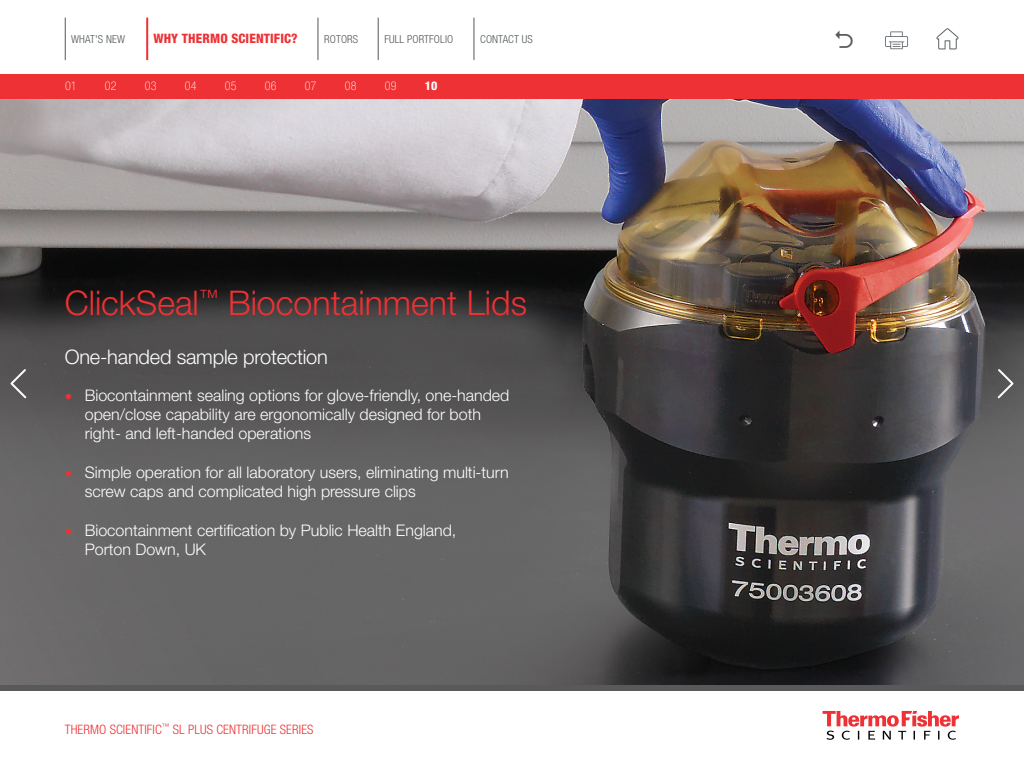
<style>
.page{position:relative;width:1024px;height:768px;background:#fff}
.page>*{position:absolute;margin:0;border:0;box-sizing:border-box;transform-origin:0 0}
.t1{font:300 34px "Helvetica Neue LT Std";color:#ee3134}
.t2{font:300 20px "Helvetica Neue LT Std";letter-spacing:-.01em;color:#fff}
.t3{font:300 16px/19px "Helvetica Neue LT Std";color:#fff}
.t4{font:300 condensed 13px "Helvetica Neue LT Std";letter-spacing:.01em;color:#ee3134}
.t5{font:800 condensed 13px "Helvetica Neue LT Std";letter-spacing:.01em;color:#ee3134}
.t6{font:100 condensed 12px "Helvetica Neue LT Std";letter-spacing:.01em;color:#fff}
.t7{font:800 condensed 12px "Helvetica Neue LT Std";color:#fff}
.t8{font:300 condensed 11px "Helvetica Neue LT Std";letter-spacing:.01em;color:#52575a}
.s1{font-size:15px;color:#ee3134}
</style>
<div class="page">
<div style="left:0;top:684px;width:1024px;height:6px;background:#58595b"></div>
<svg style="left:823px;top:711px;width:136px;height:29px"></svg>
<img style="left:0;top:98px;width:1024px;height:586px">
<svg style="left:996px;top:367px;width:19px;height:33px"></svg>
<svg style="left:9px;top:367px;width:19px;height:33px"></svg>
<svg style="left:885px;top:32px;width:23px;height:17px"></svg>
<hr style="left:318px;top:18px;width:1px;height:42px;background:#52575a">
<hr style="left:65px;top:18px;width:1px;height:42px;background:#52575a">
<hr style="left:146px;top:18px;width:2px;height:42px;background:#ee3134">
<svg style="left:936px;top:28px;width:22px;height:21px"></svg>
<hr style="left:378px;top:18px;width:1px;height:42px;background:#52575a">
<hr style="left:474px;top:18px;width:1px;height:42px;background:#52575a">
<div style="left:0;top:74px;width:1024px;height:24px;background:#ee3134"></div>
<p class="t8" style="left:71px;top:33px;width:55px">WHAT'S NEW</p>
<p class="t5" style="left:153px;top:31px;width:146px">WHY THERMO SCIENTIFIC?</p>
<p class="t8" style="left:324px;top:33px;width:35px">ROTORS</p>
<p class="t8" style="left:384px;top:33px;width:70px">FULL PORTFOLIO</p>
<p class="t8" style="left:480px;top:33px;width:54px">CONTACT US</p>
<p class="t6" style="left:65px;top:79px;width:13px">01</p>
<p class="t6" style="left:105px;top:79px;width:13px">02</p>
<p class="t6" style="left:145px;top:79px;width:13px">03</p>
<p class="t6" style="left:185px;top:79px;width:13px">04</p>
<p class="t6" style="left:225px;top:79px;width:13px">05</p>
<p class="t6" style="left:265px;top:79px;width:13px">06</p>
<p class="t6" style="left:305px;top:79px;width:13px">07</p>
<p class="t6" style="left:345px;top:79px;width:13px">08</p>
<p class="t6" style="left:385px;top:79px;width:13px">09</p>
<p class="t7" style="left:425px;top:79px;width:14px">10</p>
<h1 class="t1" style="left:65px;top:282px;width:464px">ClickSeal<sup>™</sup> Biocontainment Lids</h1>
<p class="t2" style="left:65px;top:345px;width:265px">One-handed sample protection</p>
<p class="t3" style="left:85px;top:386px;width:426px;text-indent:-20px"><span class="s1">•</span> Biocontainment sealing options for glove-friendly, one-handed open/close capability are ergonomically designed for both right- and left-handed operations</p>
<p class="t3" style="left:85px;top:463px;width:426px;text-indent:-20px"><span class="s1">•</span> Simple operation for all laboratory users, eliminating multi-turn screw caps and complicated high pressure clips</p>
<p class="t3" style="left:85px;top:521px;width:373px;text-indent:-20px"><span class="s1">•</span> Biocontainment certification by Public Health England,<br>Porton Down, UK</p>
<p class="t4" style="left:65px;top:722px;width:250px">THERMO SCIENTIFIC<sup>™</sup> SL PLUS CENTRIFUGE SERIES</p>
</div>
